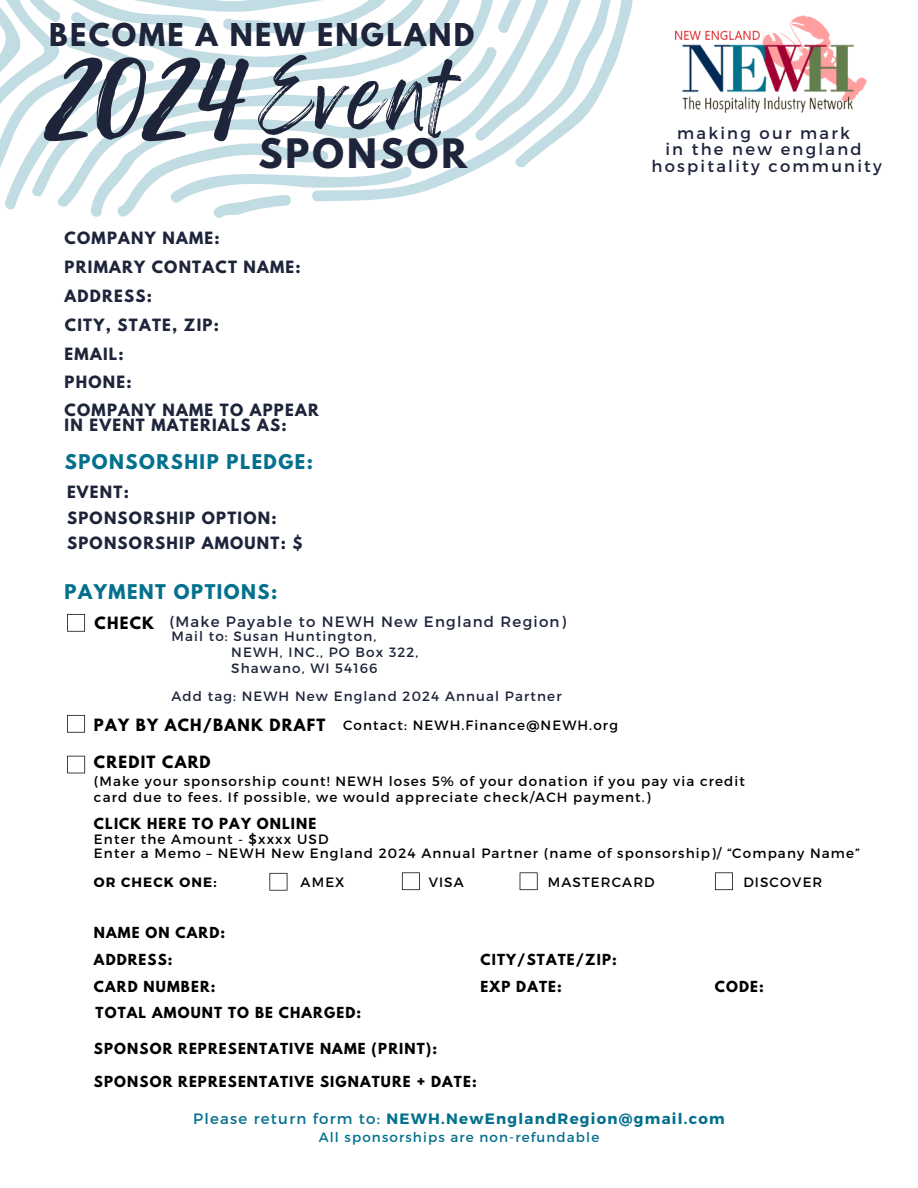
<style>
.page{position:relative;width:918px;height:1188px;background:#fff}
.page>*{position:absolute;margin:0;border:0;box-sizing:border-box;transform-origin:0 0}
.t1{font:128.4px "Playlist Script";color:#1e253b}
.t2{font:76.35px "Feeling Passionate";letter-spacing:.085em;color:#1e253b}
.t3{font:700 36px "League Spartan";letter-spacing:.085em;color:#1e253b}
.t4{font:700 27.9px "League Spartan";letter-spacing:.085em;color:#1e253b}
.t5{font:700 18px "League Spartan";letter-spacing:.085em;color:#03708d}
.t6{font:16.35px/16.4px "Montserrat";letter-spacing:.135em;color:#1e253b;text-align:center}
.t7{font:700 15px/25.8px "League Spartan";letter-spacing:.085em;color:#1e253b}
.t8{font:700 15px "Montserrat";letter-spacing:.085em;color:#03708d}
.t9{font:15px "Montserrat";letter-spacing:.085em;color:#1e253b}
.t10{font:700 15px "League Spartan";letter-spacing:.085em;color:#000}
.t11{font:13.5px/15.8px "Montserrat";letter-spacing:.085em;color:#000}
.t12{font:700 13.5px "League Spartan";letter-spacing:.085em;color:#000}
.t13{font:13.5px "Montserrat";letter-spacing:.085em;color:#1e253b}
.t14{font:13.5px "Montserrat";letter-spacing:.085em;color:#03708d}
.t15{font:700 13.5px "Montserrat";letter-spacing:.085em;color:#000}
.s1{font-family:"Noto Sans"}
.s2{font-weight:400}
</style>
<div class="page">
<svg style="left:0;top:0;width:633px;height:218px"></svg>
<img style="left:675px;top:15px;width:191px;height:97px">
<svg style="left:67px;top:614px;width:18px;height:18px"></svg>
<svg style="left:67px;top:715px;width:18px;height:18px"></svg>
<svg style="left:67px;top:756px;width:18px;height:17px"></svg>
<svg style="left:269px;top:873px;width:18px;height:18px"></svg>
<svg style="left:402px;top:872px;width:18px;height:18px"></svg>
<svg style="left:520px;top:872px;width:18px;height:18px"></svg>
<svg style="left:715px;top:872px;width:18px;height:18px"></svg>
<h6 class="t4" style="left:49px;top:21px;width:427px">BECOME A NEW ENGLAND</h6>
<h2 class="t1" style="left:47px;top:-4px;width:198px">2024</h2>
<h6 class="t2" style="left:258px;top:35px;width:194px">Event</h6>
<h6 class="t3" style="left:258px;top:135px;width:210px">SPONSOR</h6>
<h6 class="t7" style="left:65px;top:227px;width:157px">COMPANY NAME:</h6>
<h6 class="t7" style="left:65px;top:256px;width:238px">PRIMARY CONTACT NAME:</h6>
<h6 class="t7" style="left:65px;top:285px;width:89px">ADDRESS:</h6>
<h6 class="t7" style="left:65px;top:314px;width:156px">CITY, STATE, ZIP:</h6>
<h6 class="t7" style="left:65px;top:343px;width:61px">EMAIL:</h6>
<h6 class="t7" style="left:65px;top:371px;width:69px">PHONE:</h6>
<p class="t7" style="left:65px;top:404px;width:256px;line-height:15.8px">COMPANY NAME TO APPEAR<br>IN EVENT MATERIALS AS:</p>
<h5 class="t5" style="left:65px;top:453px;width:250px">SPONSORSHIP PLEDGE:</h5>
<h6 class="t7" style="left:67px;top:481px;width:237px">EVENT:<br>SPONSORSHIP OPTION:<br>SPONSORSHIP AMOUNT: $</h6>
<h1 class="t6" style="left:665px;top:124px;width:198px">making our mark<br>in the new england</h1>
<h3 class="t6" style="left:652px;top:157px;width:232px">hospitality community</h3>
<h4 class="t5" style="left:65px;top:583px;width:214px">PAYMENT OPTIONS:</h4>
<p class="t9" style="left:169px;top:612px;width:398px">(Make Payable to NEWH New England Region)</p>
<p class="t13" style="left:171px;top:628px;width:207px">Mail to: Susan Huntington,</p>
<p class="t13" style="left:231px;top:643px;width:189px">NEWH, INC., PO Box 322,</p>
<p class="t13" style="left:231px;top:659px;width:148px">Shawano, WI 54166</p>
<p class="t13" style="left:171px;top:687px;width:392px">Add tag: NEWH New England 2024 Annual Partner</p>
<p class="t10" style="left:94px;top:717px;width:233px">PAY BY ACH/BANK DRAFT</p>
<h6 class="t10" style="left:94px;top:755px;width:118px">CREDIT CARD</h6>
<p class="t11" style="left:94px;top:773px;width:653px">(Make your sponsorship count! NEWH loses 5% of your donation if you pay via credit card due to fees. If possible, we would appreciate check/ACH payment.)</p>
<h6 class="t12" style="left:94px;top:816px;width:224px">CLICK HERE TO PAY ONLINE</h6>
<p class="t11" style="left:94px;top:831px;width:236px">Enter the Amount <span class="s1">‐</span> $xxxx USD</p>
<p class="t11" style="left:94px;top:845px;width:767px">Enter a Memo – NEWH New England 2024 Annual Partner (name of sponsorship)/ “Company Name”</p>
<p class="t15" style="left:94px;top:874px;width:124px">OR CHECK ONE:</p>
<p class="t11" style="left:301px;top:874px;width:46px">AMEX</p>
<p class="t11" style="left:429px;top:874px;width:37px">VISA</p>
<p class="t11" style="left:548px;top:874px;width:108px">MASTERCARD</p>
<p class="t11" style="left:743px;top:874px;width:81px">DISCOVER</p>
<p class="t10" style="left:95px;top:615px;width:61px">CHECK</p>
<p class="t11" style="left:343px;top:717px;width:276px">Contact: NEWH.Finance@NEWH.org</p>
<p class="t12" style="left:94px;top:926px;width:133px">NAME ON CARD:</p>
<p class="t12" style="left:94px;top:953px;width:80px">ADDRESS:</p>
<p class="t12" style="left:481px;top:953px;width:138px">CITY/STATE/ZIP:</p>
<p class="t12" style="left:94px;top:980px;width:123px">CARD NUMBER:</p>
<p class="t12" style="left:481px;top:980px;width:83px">EXP DATE:</p>
<p class="t12" style="left:715px;top:980px;width:50px">CODE:</p>
<p class="t12" style="left:96px;top:1006px;width:267px">TOTAL AMOUNT TO BE CHARGED:</p>
<h6 class="t12" style="left:94px;top:1042px;width:345px">SPONSOR REPRESENTATIVE NAME (PRINT):</h6>
<h6 class="t12" style="left:94px;top:1075px;width:384px">SPONSOR REPRESENTATIVE SIGNATURE + DATE:</h6>
<h4 class="t8" style="left:193px;top:1109px;width:533px"><span class="s2">Please return form to:</span> NEWH.NewEnglandRegion@gmail.com</h4>
<h6 class="t14" style="left:319px;top:1129px;width:282px">All sponsorships are non-refundable</h6>
</div>
